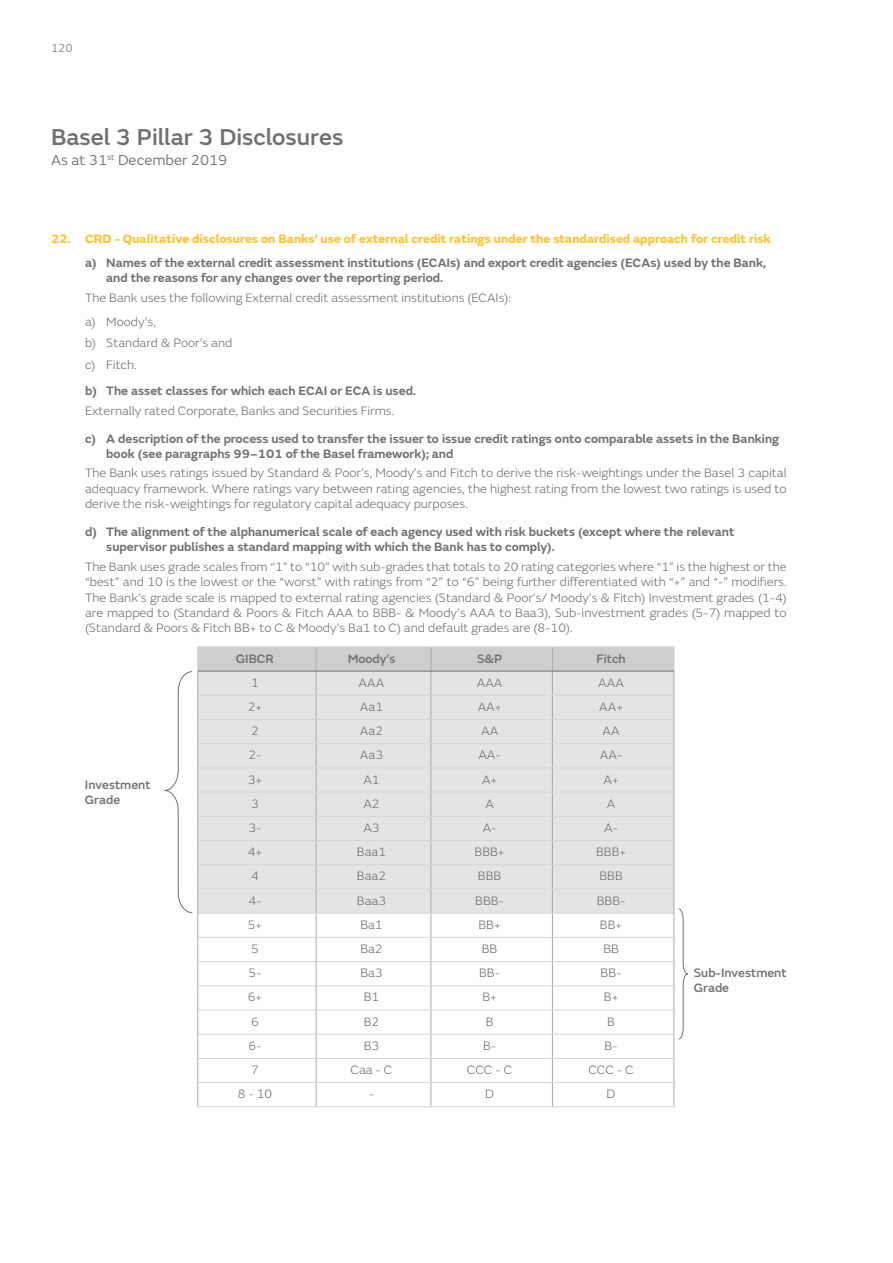
<style>
.page{position:relative;width:893px;height:1263px;background:#fff}
.page>*{position:absolute;margin:0;border:0;box-sizing:border-box;transform-origin:0 0}
.t1{font:500 24px "FS Emeric";color:#707074}
.t2{font:15px "FS Emeric";color:#707074}
.t3{font:300 12.75px/15.3px "FS Emeric";color:#707074}
.t4{font:600 12.75px/15.3px "FS Emeric";color:#707074}
.t5{font:700 12.75px "FS Emeric";color:#ffc429}
.t6{font:500 12.75px/15.3px "FS Emeric";color:#707074}
.t7{font:300 12px "FS Emeric";color:#707074}
</style>
<div class="page">
<hr style="left:198px;top:1106px;width:118px;height:1px;background:#d7d5d6">
<hr style="left:316px;top:1106px;width:115px;height:1px;background:#d7d5d6">
<hr style="left:431px;top:1106px;width:121px;height:1px;background:#d7d5d6">
<hr style="left:552px;top:1106px;width:122px;height:1px;background:#d7d5d6">
<svg style="left:164px;top:647px;width:524px;height:459px"></svg>
<p class="t7" style="left:51px;top:40px;width:23px">120</p>
<h1 class="t1" style="left:51px;top:119px;width:294px">Basel 3 Pillar 3 Disclosures</h1>
<p class="t2" style="left:51px;top:150px;width:178px">As at 31<sup>st</sup> December 2019</p>
<p class="t5" style="left:51px;top:229px;width:721px">22. CRD - Qualitative disclosures on Banks’ use of external credit ratings under the standardised approach for credit risk</p>
<p class="t4" style="left:106px;top:254px;width:661px;text-indent:-21px">a) Names of the external credit assessment institutions (ECAIs) and export credit agencies (ECAs) used by the Bank, and the reasons for any changes over the reporting period.</p>
<p class="t3" style="left:85px;top:285px;width:428px;line-height:23.9px">The Bank uses the following External credit assessment institutions (ECAIs): a) Moody’s,</p>
<p class="t3" style="left:85px;top:332px;width:149px;line-height:21.8px">b) Standard &amp; Poor’s and c) Fitch.</p>
<p class="t4" style="left:85px;top:382px;width:332px">b) The asset classes for which each ECAI or ECA is used.</p>
<p class="t3" style="left:85px;top:402px;width:311px">Externally rated Corporate, Banks and Securities Firms.</p>
<p class="t4" style="left:106px;top:430px;width:674px;text-indent:-21px">c) A description of the process used to transfer the issuer to issue credit ratings onto comparable assets in the Banking book (see paragraphs 99–101 of the Basel framework); and</p>
<p class="t3" style="left:85px;top:465px;width:703px;text-align:justify">The Bank uses ratings issued by Standard &amp; Poor’s, Moody’s and Fitch to derive the risk-weightings under the Basel 3 capital adequacy framework. Where ratings vary between rating agencies, the highest rating from the lowest two ratings is used to derive the risk-weightings for regulatory capital adequacy purposes.</p>
<p class="t4" style="left:106px;top:523px;width:630px;text-indent:-21px">d) The alignment of the alphanumerical scale of each agency used with risk buckets (except where the relevant supervisor publishes a standard mapping with which the Bank has to comply).</p>
<p class="t3" style="left:85px;top:558px;width:703px;text-align:justify">The Bank uses grade scales from “1” to “10” with sub-grades that totals to 20 rating categories where “1” is the highest or the “best” and 10 is the lowest or the “worst” with ratings from “2” to “6” being further differentiated with “+” and “-” modifiers.<br>The Bank’s grade scale is mapped to external rating agencies (Standard &amp; Poor’s/ Moody’s &amp; Fitch) Investment grades (1-4) are mapped to (Standard &amp; Poors &amp; Fitch AAA to BBB- &amp; Moody’s AAA to Baa3), Sub-investment grades (5-7) mapped to (Standard &amp; Poors &amp; Fitch BB+ to C &amp; Moody’s Ba1 to C) and default grades are (8-10).</p>
<p class="t6" style="left:236px;top:650px;width:40px">GIBCR</p>
<p class="t6" style="left:348px;top:650px;width:49px">Moody’s</p>
<p class="t6" style="left:477px;top:650px;width:27px">S&amp;P</p>
<p class="t6" style="left:597px;top:650px;width:31px">Fitch</p>
<p class="t3" style="left:251px;top:674px;width:9px">1</p>
<p class="t3" style="left:359px;top:674px;width:27px">AAA</p>
<p class="t3" style="left:477px;top:674px;width:27px">AAA</p>
<p class="t3" style="left:598px;top:674px;width:27px">AAA</p>
<p class="t3" style="left:248px;top:698px;width:16px">2+</p>
<p class="t3" style="left:360px;top:698px;width:25px">Aa1</p>
<p class="t3" style="left:478px;top:698px;width:25px">AA+</p>
<p class="t3" style="left:599px;top:698px;width:25px">AA+</p>
<p class="t3" style="left:251px;top:723px;width:9px">2</p>
<p class="t3" style="left:360px;top:723px;width:25px">Aa2</p>
<p class="t3" style="left:481px;top:723px;width:19px">AA</p>
<p class="t3" style="left:603px;top:723px;width:19px">AA</p>
<p class="t3" style="left:248px;top:747px;width:15px">2-</p>
<p class="t3" style="left:360px;top:747px;width:25px">Aa3</p>
<p class="t3" style="left:478px;top:747px;width:24px">AA-</p>
<p class="t3" style="left:600px;top:747px;width:24px">AA-</p>
<p class="t3" style="left:248px;top:771px;width:16px">3+</p>
<p class="t3" style="left:363px;top:771px;width:18px">A1</p>
<p class="t3" style="left:482px;top:771px;width:17px">A+</p>
<p class="t3" style="left:603px;top:771px;width:17px">A+</p>
<p class="t3" style="left:251px;top:795px;width:9px">3</p>
<p class="t3" style="left:363px;top:795px;width:18px">A2</p>
<p class="t3" style="left:485px;top:795px;width:10px">A</p>
<p class="t3" style="left:607px;top:795px;width:10px">A</p>
<p class="t3" style="left:248px;top:819px;width:15px">3-</p>
<p class="t3" style="left:363px;top:819px;width:18px">A3</p>
<p class="t3" style="left:483px;top:819px;width:15px">A-</p>
<p class="t3" style="left:604px;top:819px;width:15px">A-</p>
<p class="t3" style="left:248px;top:844px;width:16px">4+</p>
<p class="t3" style="left:357px;top:844px;width:31px">Baa1</p>
<p class="t3" style="left:475px;top:844px;width:32px">BBB+</p>
<p class="t3" style="left:596px;top:844px;width:32px">BBB+</p>
<p class="t3" style="left:251px;top:868px;width:9px">4</p>
<p class="t3" style="left:357px;top:868px;width:31px">Baa2</p>
<p class="t3" style="left:478px;top:868px;width:25px">BBB</p>
<p class="t3" style="left:599px;top:868px;width:25px">BBB</p>
<p class="t3" style="left:248px;top:892px;width:15px">4-</p>
<p class="t3" style="left:357px;top:892px;width:31px">Baa3</p>
<p class="t3" style="left:475px;top:892px;width:30px">BBB-</p>
<p class="t3" style="left:597px;top:892px;width:30px">BBB-</p>
<p class="t3" style="left:248px;top:916px;width:16px">5+</p>
<p class="t3" style="left:360px;top:916px;width:24px">Ba1</p>
<p class="t3" style="left:478px;top:916px;width:24px">BB+</p>
<p class="t3" style="left:600px;top:916px;width:24px">BB+</p>
<p class="t3" style="left:251px;top:940px;width:9px">5</p>
<p class="t3" style="left:360px;top:940px;width:24px">Ba2</p>
<p class="t3" style="left:482px;top:940px;width:17px">BB</p>
<p class="t3" style="left:603px;top:940px;width:17px">BB</p>
<p class="t3" style="left:248px;top:965px;width:15px">5-</p>
<p class="t3" style="left:360px;top:965px;width:24px">Ba3</p>
<p class="t3" style="left:479px;top:965px;width:22px">BB-</p>
<p class="t3" style="left:601px;top:965px;width:22px">BB-</p>
<p class="t3" style="left:248px;top:989px;width:16px">6+</p>
<p class="t3" style="left:364px;top:989px;width:17px">B1</p>
<p class="t3" style="left:482px;top:989px;width:16px">B+</p>
<p class="t3" style="left:604px;top:989px;width:16px">B+</p>
<p class="t3" style="left:251px;top:1013px;width:9px">6</p>
<p class="t3" style="left:364px;top:1013px;width:17px">B2</p>
<p class="t3" style="left:486px;top:1013px;width:9px">B</p>
<p class="t3" style="left:607px;top:1013px;width:9px">B</p>
<p class="t3" style="left:248px;top:1037px;width:15px">6-</p>
<p class="t3" style="left:364px;top:1037px;width:17px">B3</p>
<p class="t3" style="left:483px;top:1037px;width:15px">B-</p>
<p class="t3" style="left:604px;top:1037px;width:15px">B-</p>
<p class="t3" style="left:251px;top:1061px;width:9px">7</p>
<p class="t3" style="left:350px;top:1061px;width:43px">Caa - C</p>
<p class="t3" style="left:467px;top:1061px;width:47px">CCC - C</p>
<p class="t3" style="left:588px;top:1061px;width:47px">CCC - C</p>
<p class="t3" style="left:238px;top:1086px;width:36px">8 - 10</p>
<p class="t3" style="left:369px;top:1086px;width:7px">-</p>
<p class="t3" style="left:485px;top:1086px;width:10px">D</p>
<p class="t3" style="left:607px;top:1086px;width:10px">D</p>
<p class="t6" style="left:85px;top:776px;width:67px">Investment<br>Grade</p>
<p class="t6" style="left:694px;top:964px;width:94px">Sub-Investment<br>Grade</p>
</div>
